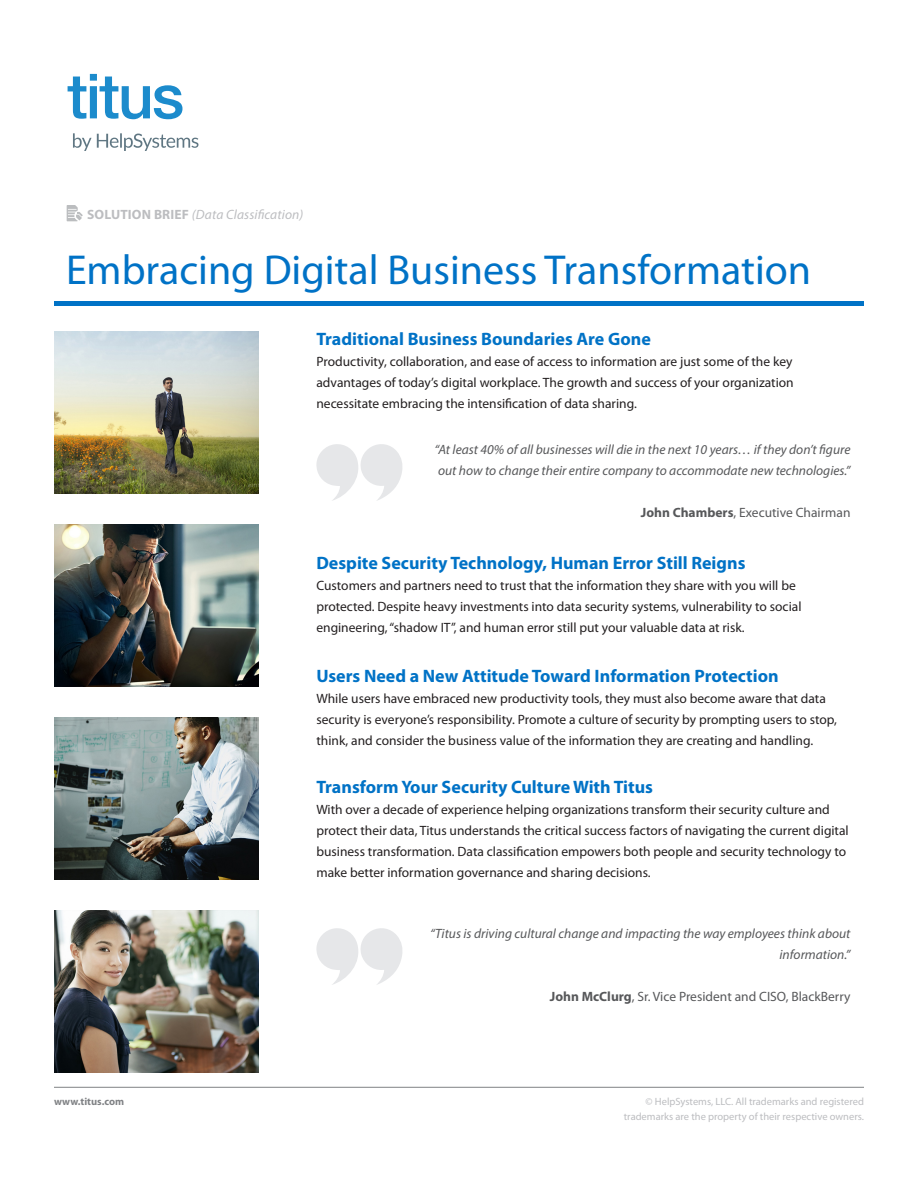
<style>
.page{position:relative;width:918px;height:1188px;background:#fff}
.page>*{position:absolute;margin:0;border:0;box-sizing:border-box;transform-origin:0 0}
.Product_Name{font:42px "Myriad Pro";color:#0072c6}
.Body_-_Subhead{font:700 18px "Myriad Pro";color:#0072c6}
.Body_-_Copy{font:13.5px/21px "Myriad Pro";color:#231f20}
.Body_-_Copy-2{font:italic 13.5px/21px "Myriad Pro";color:#57585a}
.Body_-_Copy-3{font:13.5px "Myriad Pro";color:#57585a}
.t1{font:italic 13.5px "Myriad Pro";letter-spacing:.01em;color:#bcbdc0}
.t2{font:10.5px/15px "Myriad Pro";color:#bcbdc0;text-align:right}
.t3{font:700 10.5px "Myriad Pro";color:#808285}
.s1{font-weight:700;font-style:normal}
.s2{font-weight:700}
</style>
<div class="page">
<svg style="left:67px;top:205px;width:16px;height:16px"></svg>
<hr style="left:54px;top:302px;width:810px;height:4px;background:#0072c6">
<hr style="left:54px;top:1087px;width:810px;height:1px;background:#808285">
<svg style="left:68px;top:74px;width:114px;height:45px"></svg>
<svg style="left:73px;top:133px;width:125px;height:18px"></svg>
<img style="left:54px;top:331px;width:204px;height:162px">
<img style="left:54px;top:524px;width:204px;height:162px">
<img style="left:54px;top:718px;width:204px;height:162px">
<img style="left:54px;top:911px;width:204px;height:162px">
<svg style="left:316px;top:928px;width:87px;height:57px"></svg>
<svg style="left:316px;top:444px;width:87px;height:57px"></svg>
<p class="t1" style="left:87px;top:206px;width:218px"><span class="s1">SOLUTION BRIEF</span> (Data Classification)</p>
<p class="Product_Name" style="left:66px;top:244px;width:747px">Embracing Digital Business Transformation</p>
<p class="Body_-_Subhead" style="left:316px;top:327px;width:336px">Traditional Business Boundaries Are Gone</p>
<p class="Body_-_Copy" style="left:316px;top:350px;width:479px;text-align:justify">Productivity, collaboration, and ease of access to information are just some of the key advantages of today’s digital workplace. The growth and success of your organization necessitate embracing the intensification of data sharing.</p>
<p class="Body_-_Copy-2" style="left:435px;top:439px;width:417px">“At least 40% of all businesses will die in the next 10 years… if they don’t figure out how to change their entire company to accommodate new technologies.”</p>
<p class="Body_-_Copy-3" style="left:641px;top:504px;width:211px"><span class="s2">John Chambers</span>, Executive Chairman</p>
<p class="Body_-_Subhead" style="left:316px;top:551px;width:431px">Despite Security Technology, Human Error Still Reigns</p>
<p class="Body_-_Copy" style="left:316px;top:575px;width:487px">Customers and partners need to trust that the information they share with you will be protected. Despite heavy investments into data security systems, vulnerability to social engineering, “shadow IT”, and human error still put your valuable data at risk.</p>
<p class="Body_-_Subhead" style="left:316px;top:664px;width:464px">Users Need a New Attitude Toward Information Protection</p>
<p class="Body_-_Copy" style="left:316px;top:687px;width:522px">While users have embraced new productivity tools, they must also become aware that data security is everyone’s responsibility. Promote a culture of security by prompting users to stop, think, and consider the business value of the information they are creating and handling.</p>
<p class="Body_-_Subhead" style="left:316px;top:775px;width:338px">Transform Your Security Culture With Titus</p>
<p class="Body_-_Copy" style="left:316px;top:798px;width:534px">With over a decade of experience helping organizations transform their security culture and protect their data, Titus understands the critical success factors of navigating the current digital business transformation. Data classification empowers both people and security technology to make better information governance and sharing decisions.</p>
<p class="t3" style="left:54px;top:1094px;width:72px">www.titus.com</p>
<p class="Body_-_Copy-2" style="left:430px;top:923px;width:422px;text-align:right">“Titus is driving cultural change and impacting the way employees think about information.”</p>
<p class="Body_-_Copy-3" style="left:550px;top:988px;width:302px"><span class="s2">John McClurg</span>, Sr. Vice President and CISO, BlackBerry</p>
<p class="t2" style="left:624px;top:1094px;width:242px">© HelpSystems, LLC. All trademarks and registered trademarks are the property of their respective owners.</p>
</div>
